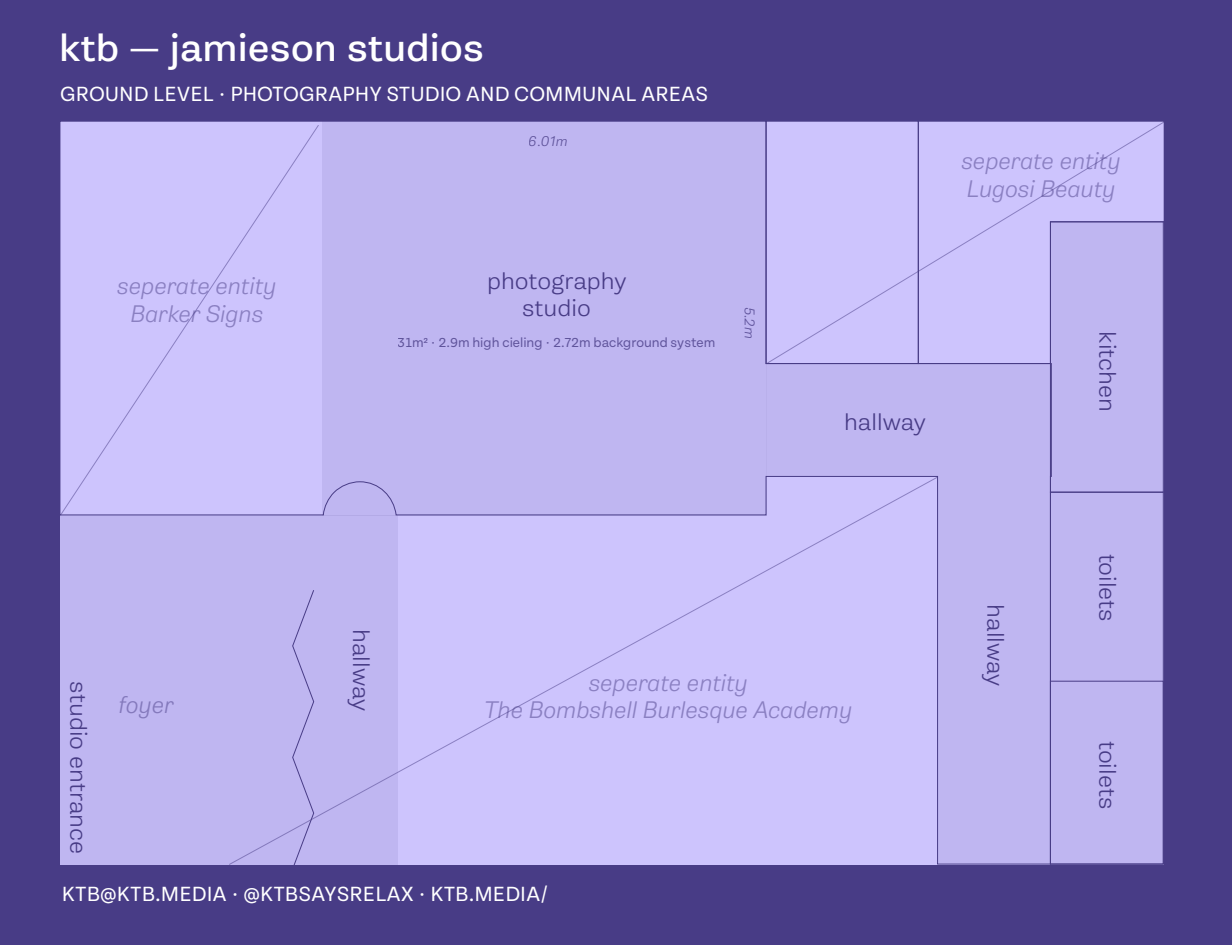
<style>
.page{position:relative;width:1232px;height:945px;background:#483c86}
.page>*{position:absolute;margin:0;border:0;box-sizing:border-box;transform-origin:0 0}
.t1{font:37.54px "Gira Sans";color:#fff}
.t2{font:italic 300 22.75px/27.3px "Gira Sans";color:rgb(72 60 134/.5);text-align:center}
.t3{font:300 22.75px/27.3px "Gira Sans";color:#483c86;text-align:center}
.t4{font:21.88px "Tenon";color:#fff}
.t5{font:13.83px "Tenon";color:#483c86}
.t6{font:italic 300 13.39px "Gira Sans";color:#483c86}
</style>
<div class="page">
<div style="left:60px;top:121px;width:992px;height:744px;background:#bfb6f1"></div>
<div style="left:1050px;top:221px;width:114px;height:643px;background:#bfb6f1"></div>
<div style="left:766px;top:364px;width:284px;height:500px;background:#bfb6f1"></div>
<svg style="left:229px;top:477px;width:709px;height:387px;background:#c8bff8"></svg>
<svg style="left:767px;top:122px;width:397px;height:241px;fill:#cdc4fd"></svg>
<div style="left:60px;top:125px;width:258px;height:390px;background:#cdc4fd"></div>
<h1 class="t1" style="left:59px;top:23px;width:426px">ktb — jamieson studios</h1>
<p class="t4" style="left:60px;top:82px;width:650px">GROUND LEVEL · PHOTOGRAPHY STUDIO AND COMMUNAL AREAS</p>
<p class="t6" style="left:529px;top:133px;width:40px">6.01m</p>
<p class="t2" style="left:117px;top:272px;width:161px">seperate entity<br>Barker Signs</p>
<p class="t3" style="left:487px;top:267px;width:141px">photography studio</p>
<p class="t5" style="left:398px;top:336px;width:319px">31m2 · 2.9m high cieling · 2.72m background system</p>
<p class="t6" style="left:759px;top:307px;width:33px;rotate:90deg">5.2m</p>
<p class="t2" style="left:961px;top:147px;width:161px;text-align:left">seperate entity<br>Lugosi Beauty</p>
<p class="t3" style="left:844px;top:408px;width:83px">hallway</p>
<p class="t3" style="left:1122px;top:331px;width:82px;rotate:90deg">kitchen</p>
<p class="t3" style="left:93px;top:681px;width:174px;rotate:90deg">studio entrance</p>
<p class="t2" style="left:118px;top:691px;width:57px">foyer</p>
<p class="t3" style="left:375px;top:629px;width:83px;rotate:90deg">hallway</p>
<p class="t2" style="left:484px;top:669px;width:369px">seperate entity<br>The Bombshell Burlesque Academy</p>
<p class="t4" style="left:62px;top:883px;width:488px">KTB@KTB.MEDIA · @KTBSAYSRELAX · KTB.MEDIA/</p>
<p class="t3" style="left:1010px;top:604px;width:83px;rotate:90deg">hallway</p>
<p class="t3" style="left:1122px;top:554px;width:69px;rotate:90deg">toilets</p>
<p class="t3" style="left:1122px;top:741px;width:69px;rotate:90deg">toilets</p>
</div>
